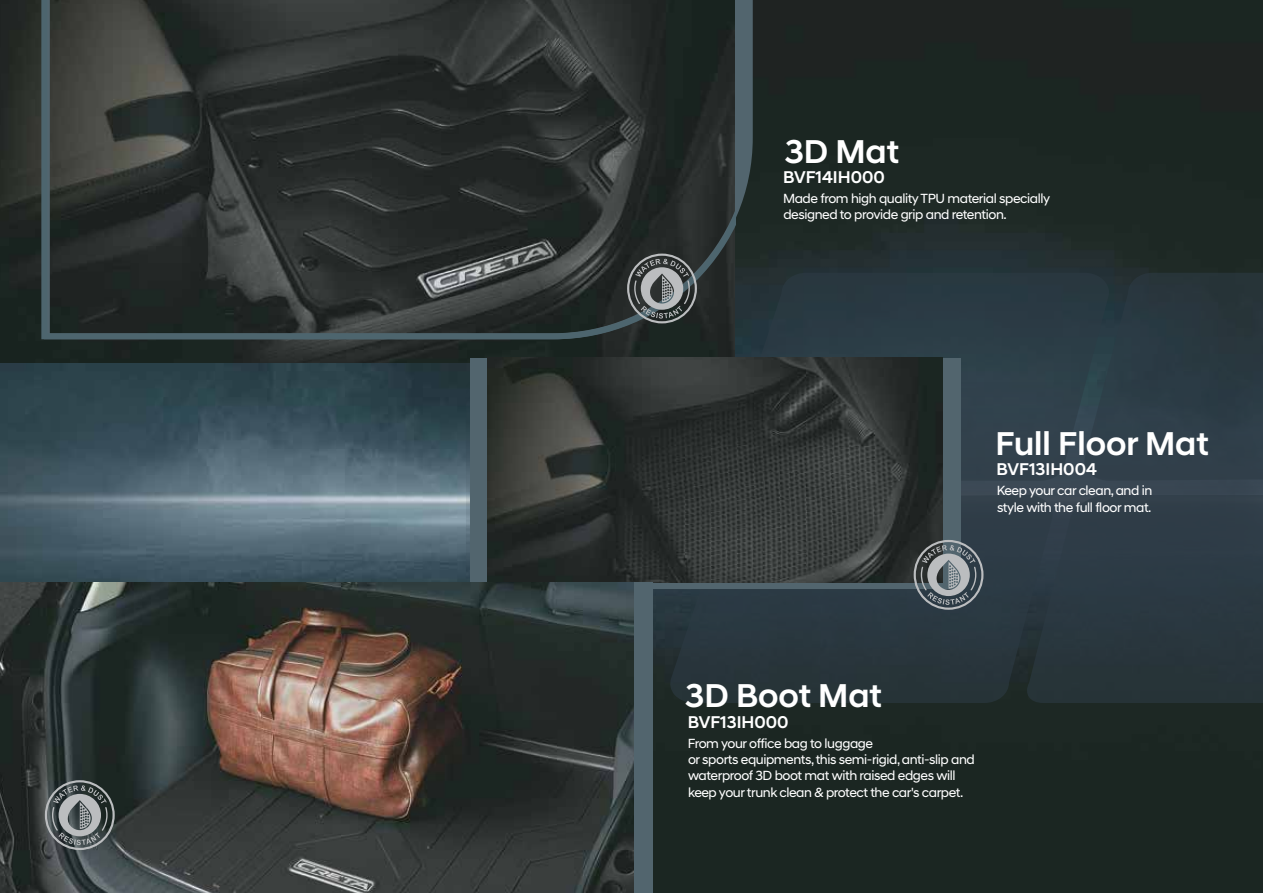
<style>
.page{position:relative;width:1263px;height:893px;background:#fff}
.page>*{position:absolute;margin:0;border:0;box-sizing:border-box;transform-origin:0 0}
.t1{font:500 33.6px "Hyundai Sans Head";color:#fff}
.t2{font:500 17.4px "Hyundai Sans Head";color:#fff}
.t3{font:13.5px/16.2px "Hyundai Sans Head";letter-spacing:-.03em;color:#fff}
</style>
<div class="page">
<img style="left:0;top:0;width:1263px;height:893px">
<img style="left:466px;top:383px;width:797px;height:199px">
<svg style="left:1053px;top:495px;width:210px;height:208px;background:#2b3841"></svg>
<svg style="left:652px;top:495px;width:401px;height:208px;background:#29363e"></svg>
<svg style="left:1109px;top:273px;width:154px;height:208px;background:#2b3a43"></svg>
<svg style="left:734px;top:273px;width:375px;height:208px;background:#2c3c46"></svg>
<svg style="left:735px;top:0;width:18px;height:336px;background:#3c4c52"></svg>
<img style="left:0;top:0;width:734px;height:362px">
<svg style="left:38px;top:0;width:697px;height:342px;background:#2e3332"></svg>
<div style="left:470px;top:358px;width:490px;height:230px;background:#52656e"></div>
<img style="left:487px;top:358px;width:455px;height:224px">
<div style="left:0;top:582px;width:652px;height:311px;background:#52656e"></div>
<img style="left:1px;top:582px;width:633px;height:311px">
<svg style="left:627px;top:254px;width:70px;height:69px;background:#5f6465"></svg>
<svg style="left:914px;top:540px;width:69px;height:70px;background:#646d72"></svg>
<svg style="left:45px;top:780px;width:70px;height:70px;background:#656b6c"></svg>
<h1 class="t1" style="left:785px;top:132px;width:116px">3D Mat</h1>
<p class="t2" style="left:783px;top:167px;width:103px">BVF14IH000</p>
<p class="t3" style="left:783px;top:190px;width:268px">Made from high quality TPU material specially designed to provide grip and retention.</p>
<h1 class="t1" style="left:995px;top:424px;width:215px">Full Floor Mat</h1>
<p class="t2" style="left:996px;top:459px;width:102px">BVF13IH004</p>
<p class="t3" style="left:997px;top:482px;width:157px">Keep your car clean, and in style with the full floor mat.</p>
<h1 class="t1" style="left:685px;top:676px;width:198px">3D Boot Mat</h1>
<p class="t2" style="left:688px;top:711px;width:102px">BVF13IH000</p>
<p class="t3" style="left:688px;top:735px;width:289px">From your office bag to luggage<br>or sports equipments, this semi-rigid, anti-slip and waterproof 3D boot mat with raised edges will keep your trunk clean &amp; protect the car's carpet.</p>
</div>
